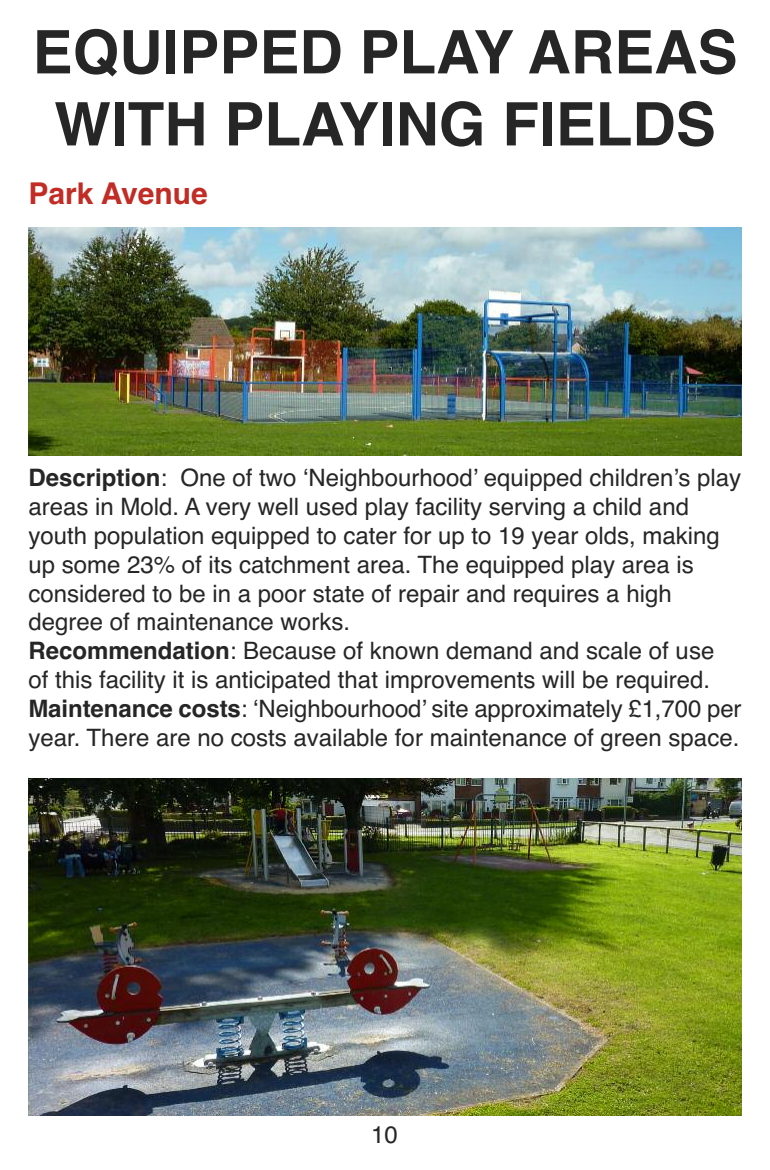
<style>
.page{position:relative;width:770px;height:1170px;background:#fff}
.page>*{position:absolute;margin:0;border:0;box-sizing:border-box;transform-origin:0 0}
.t1{font:700 60px/72px "Helvetica";color:#272627;text-align:center}
.t2{font:700 30px "Helvetica";color:#c12c24}
.t3{font:24px/28.8px "Helvetica";color:#272627}
.s1{font-weight:700}
</style>
<div class="page">
<img style="left:28px;top:228px;width:713px;height:227px">
<img style="left:28px;top:778px;width:713px;height:337px">
<h1 class="t1" style="left:32px;top:17px;width:706px">EQUIPPED PLAY AREAS<br>WITH PLAYING FIELDS</h1>
<p class="t2" style="left:28px;top:176px;width:181px">Park Avenue</p>
<p class="t3" style="left:28px;top:463px;width:714px"><span class="s1">Description</span>: One of two ‘Neighbourhood’ equipped children’s play areas in Mold. A very well used play facility serving a child and youth population equipped to cater for up to 19 year olds, making up some 23% of its catchment area. The equipped play area is considered to be in a poor state of repair and requires a high degree of maintenance works.<br><span class="s1">Recommendation</span>: Because of known demand and scale of use<br>of this facility it is anticipated that improvements will be required.<br><span class="s1">Maintenance costs</span>: ‘Neighbourhood’ site approximately £1,700 per year. There are no costs available for maintenance of green space.</p>
<p class="t3" style="left:371px;top:1119px;width:28px">10</p>
</div>
